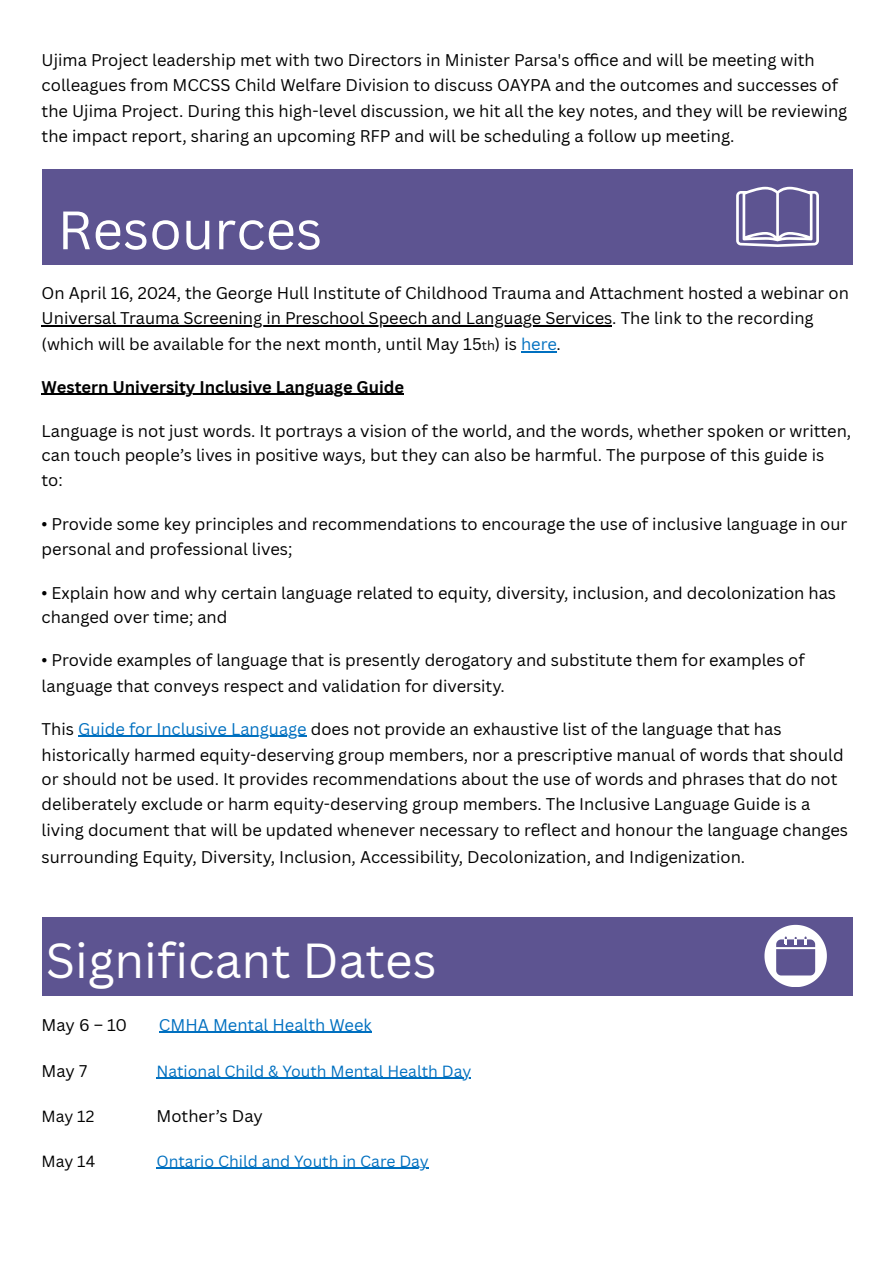
<style>
.page{position:relative;width:894px;height:1263px;background:#fff}
.page>*{position:absolute;margin:0;border:0;box-sizing:border-box;transform-origin:0 0}
.t1{font:52.8px "Canva Sans";color:#fff}
.t2{font:47.85px "Canva Sans";color:#fff}
.t3{font:16.5px/25.7px "Canva Sans";color:#000}
.t4{font:700 16.5px "Canva Sans";color:#000}
.t5{font:16.5px "Canva Sans";color:#0070c0}
.t6{font:15.75px "Canva Sans";color:#0070c0}
.t7{font:15.75px "Canva Sans";color:#000}
.s1{font-size:12.75px}
.s2{color:#0070c0}
</style>
<div class="page">
<hr style="left:42px;top:325px;width:570px;height:1px;background:#000">
<hr style="left:521px;top:351px;width:35px;height:1px;background:#0070c0">
<hr style="left:42px;top:394px;width:362px;height:1px;background:#000">
<hr style="left:78px;top:736px;width:228px;height:1px;background:#0070c0">
<hr style="left:159px;top:1032px;width:212px;height:1px;background:#0070c0">
<hr style="left:156px;top:1078px;width:315px;height:1px;background:#0070c0">
<hr style="left:156px;top:1168px;width:273px;height:1px;background:#0070c0">
<div style="left:42px;top:169px;width:810px;height:95px;background:#5d5491"></div>
<svg style="left:736px;top:187px;width:82px;height:59px"></svg>
<div style="left:42px;top:917px;width:810px;height:79px;background:#5d5491"></div>
<svg style="left:764px;top:925px;width:62px;height:62px"></svg>
<p class="t3" style="left:42px;top:47px;width:807px;line-height:25.2px">Ujima Project leadership met with two Directors in Minister Parsa's offi ce and will be meeting with colleagues from MCCSS Child Welfare Division to discuss OAYPA and the outcomes and successes of the Ujima Project. During this high-level discussion, we hit all the key notes, and they will be reviewing the impact report, sharing an upcoming RFP and will be scheduling a follow up meeting.</p>
<p class="t1" style="left:58px;top:193px;width:266px">Resources</p>
<p class="t3" style="left:42px;top:280px;width:808px">On April 16, 2024, the George Hull Institute of Childhood Trauma and Attachment hosted a webinar on<br>Universal Trauma Screening in Preschool Speech and Language Services. The link to the recording (which will be available for the next month, until May 15<span class="s1">th</span>) is <span class="s2">here</span>.</p>
<h2 class="t4" style="left:42px;top:375px;width:364px">Western University Inclusive Language Guide</h2>
<p class="t3" style="left:42px;top:418px;width:811px;line-height:24.8px">Language is not just words. It portrays a vision of the world, and the words, whether spoken or written, can touch people’s lives in positive ways, but they can also be harmful. The purpose of this guide is<br>to:</p>
<p class="t3" style="left:42px;top:511px;width:807px;line-height:24.8px">• Provide some key principles and recommendations to encourage the use of inclusive language in our personal and professional lives;</p>
<p class="t3" style="left:42px;top:580px;width:795px;line-height:24.8px">• Explain how and why certain language related to equity, diversity, inclusion, and decolonization has changed over time; and</p>
<p class="t3" style="left:42px;top:647px;width:764px">• Provide examples of language that is presently derogatory and substitute them for examples of language that conveys respect and validation for diversity.</p>
<p class="t3" style="left:42px;top:715px;width:807px">This <span class="s2">Guide for Inclusive Language</span> does not provide an exhaustive list of the language that has historically harmed equity-deserving group members, nor a prescriptive manual of words that should or should not be used. It provides recommendations about the use of words and phrases that do not deliberately exclude or harm equity-deserving group members. The Inclusive Language Guide is a living document that will be updated whenever necessary to reflect and honour the language changes surrounding Equity, Diversity, Inclusion, Accessibility, Decolonization, and Indigenization.</p>
<p class="t2" style="left:46px;top:927px;width:392px">Significant Dates</p>
<p class="t3" style="left:42px;top:1011px;width:87px">May 6 – 10</p>
<p class="t5" style="left:159px;top:1013px;width:214px">CMHA Mental Health Week</p>
<p class="t3" style="left:42px;top:1057px;width:47px">May 7</p>
<p class="t6" style="left:156px;top:1060px;width:316px">National Child &amp; Youth Mental Health Day</p>
<p class="t7" style="left:42px;top:1105px;width:54px">May 12</p>
<p class="t3" style="left:156px;top:1102px;width:108px">Mother’s Day</p>
<p class="t7" style="left:42px;top:1150px;width:55px">May 14</p>
<p class="t6" style="left:156px;top:1150px;width:274px">Ontario Child and Youth in Care Day</p>
</div>
